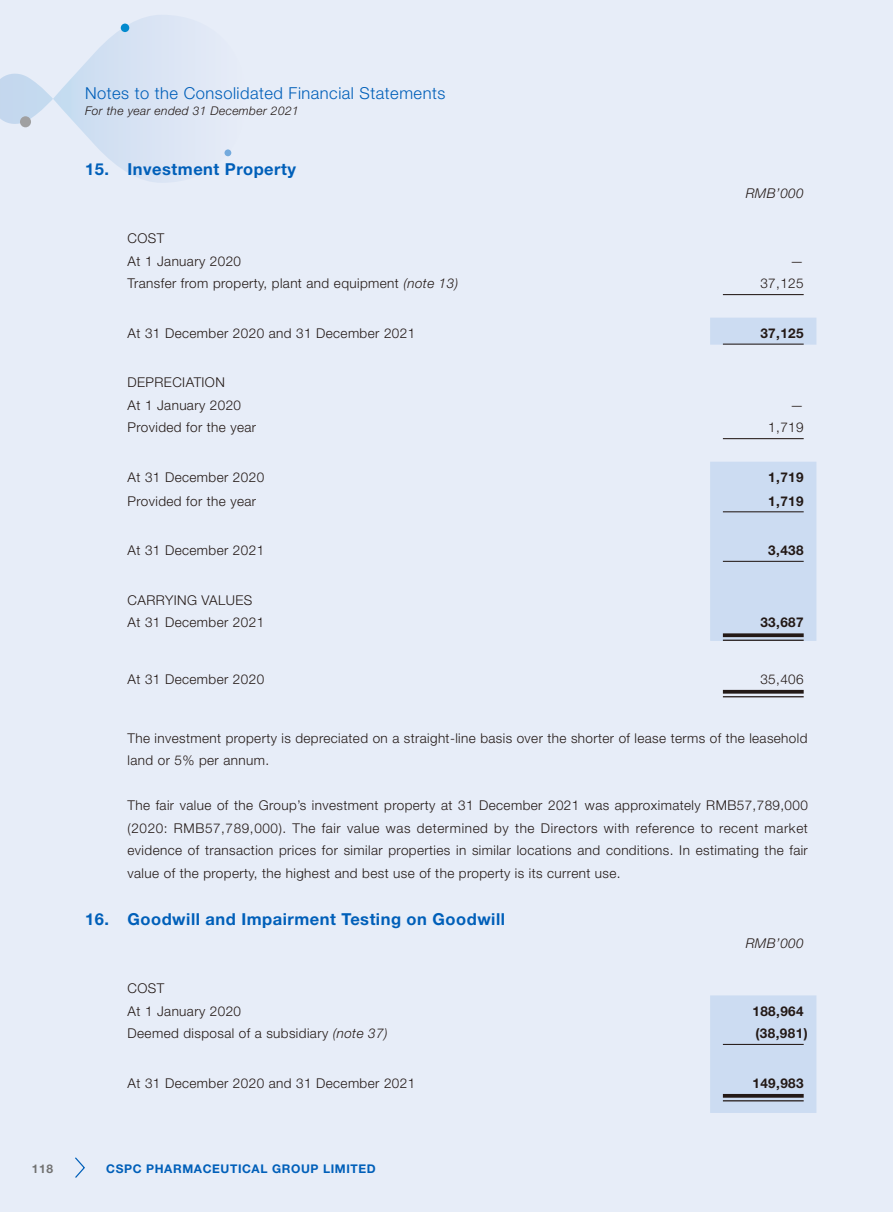
<style>
.page{position:relative;width:893px;height:1212px;background:#fff}
.page>*{position:absolute;margin:0;border:0;box-sizing:border-box;transform-origin:0 0}
.t1{font:700 16.5px "Helvetica Neue LT Std";letter-spacing:.03em;color:#005fb9}
.t2{font:300 16.5px "Helvetica Neue LT Std";letter-spacing:.03em;color:#005fb9}
.t3{font:300 13.5px/22.5px "Helvetica Neue LT Std";letter-spacing:.03em;color:#231916}
.t4{font:700 13.5px "Helvetica Neue LT Std";letter-spacing:.03em;color:#231916}
.t5{font:italic 300 13.5px "Helvetica Neue LT Std";letter-spacing:.03em;color:#231916}
.t6{font:700 12px "Helvetica Neue LT Std";letter-spacing:.05em;color:#005fb9}
.t7{font:italic 300 12px "Helvetica Neue LT Std";letter-spacing:.03em;color:#231916}
.t8{font:700 12px "Helvetica Neue LT Std";color:#727272}
.s1{font-style:italic}
</style>
<div class="page">
<div style="left:0;top:0;width:892px;height:1212px;background:#e7edf8"></div>
<svg style="left:0;top:15px;width:232px;height:168px"></svg>
<div style="left:121px;top:24px;width:8px;height:8px;background:#038ace;border-radius:50%"></div>
<div style="left:225px;top:149px;width:6px;height:7px;background:#74aadd;border-radius:50%"></div>
<div style="left:20px;top:116px;width:11px;height:11px;background:#a0a0a1;border-radius:50%"></div>
<svg style="left:75px;top:1157px;width:10px;height:21px"></svg>
<svg style="left:710px;top:318px;width:106px;height:323px"></svg>
<hr style="left:723px;top:294px;width:81px;height:1px;background:#231916">
<hr style="left:723px;top:344px;width:81px;height:1px;background:#231916">
<hr style="left:723px;top:438px;width:81px;height:1px;background:#231916">
<hr style="left:723px;top:511px;width:81px;height:1px;background:#231916">
<hr style="left:723px;top:561px;width:81px;height:1px;background:#231916">
<svg style="left:723px;top:633px;width:81px;height:4px"></svg>
<hr style="left:723px;top:640px;width:81px;height:1px;background:#231916">
<svg style="left:723px;top:690px;width:81px;height:4px"></svg>
<hr style="left:723px;top:696px;width:81px;height:1px;background:#231916">
<div style="left:710px;top:995px;width:106px;height:118px;background:#ccdcf2"></div>
<hr style="left:723px;top:1044px;width:81px;height:1px;background:#231916">
<svg style="left:723px;top:1094px;width:81px;height:4px"></svg>
<hr style="left:723px;top:1100px;width:81px;height:1px;background:#231916">
<p class="t2" style="left:85px;top:83px;width:362px">Notes to the Consolidated Financial Statements</p>
<p class="t7" style="left:85px;top:103px;width:215px">For the year ended 31 December 2021</p>
<p class="t1" style="left:85px;top:159px;width:212px">15. Investment Property</p>
<p class="t3" style="left:128px;top:227px;width:115px">COST<br>At 1 January 2020</p>
<p class="t5" style="left:746px;top:185px;width:59px">RMB’000</p>
<p class="t3" style="left:790px;top:249px;width:15px">—</p>
<p class="t3" style="left:128px;top:272px;width:332px">Transfer from property, plant and equipment <span class="s1">(note 13)</span></p>
<p class="t3" style="left:760px;top:272px;width:45px">37,125</p>
<p class="t3" style="left:128px;top:321px;width:289px">At 31 December 2020 and 31 December 2021</p>
<p class="t4" style="left:760px;top:325px;width:45px">37,125</p>
<p class="t3" style="left:128px;top:371px;width:115px">DEPRECIATION<br>At 1 January 2020</p>
<p class="t3" style="left:790px;top:393px;width:15px">—</p>
<p class="t3" style="left:128px;top:416px;width:130px">Provided for the year</p>
<p class="t3" style="left:768px;top:416px;width:37px">1,719</p>
<p class="t3" style="left:128px;top:465px;width:138px">At 31 December 2020</p>
<p class="t4" style="left:768px;top:469px;width:37px">1,719</p>
<p class="t3" style="left:128px;top:489px;width:130px">Provided for the year</p>
<p class="t4" style="left:768px;top:492px;width:37px">1,719</p>
<p class="t3" style="left:128px;top:539px;width:138px">At 31 December 2021</p>
<p class="t4" style="left:768px;top:542px;width:37px">3,438</p>
<p class="t3" style="left:128px;top:588px;width:138px">CARRYING VALUES<br>At 31 December 2021</p>
<p class="t4" style="left:760px;top:614px;width:45px">33,687</p>
<p class="t3" style="left:128px;top:667px;width:138px">At 31 December 2020</p>
<p class="t3" style="left:760px;top:667px;width:45px">35,406</p>
<p class="t3" style="left:128px;top:726px;width:681px">The investment property is depreciated on a straight-line basis over the shorter of lease terms of the leasehold land or 5% per annum.</p>
<p class="t3" style="left:128px;top:794px;width:682px;text-align:justify">The fair value of the Group’s investment property at 31 December 2021 was approximately RMB57,789,000 (2020: RMB57,789,000). The fair value was determined by the Directors with reference to recent market evidence of transaction prices for similar properties in similar locations and conditions. In estimating the fair value of the property, the highest and best use of the property is its current use.</p>
<p class="t1" style="left:85px;top:909px;width:421px">16. Goodwill and Impairment Testing on Goodwill</p>
<p class="t5" style="left:746px;top:935px;width:59px">RMB’000</p>
<p class="t3" style="left:128px;top:977px;width:115px">COST<br>At 1 January 2020</p>
<p class="t4" style="left:752px;top:1002px;width:53px">188,964</p>
<p class="t3" style="left:128px;top:1022px;width:261px">Deemed disposal of a subsidiary <span class="s1">(note 37)</span></p>
<p class="t4" style="left:756px;top:1025px;width:54px">(38,981)</p>
<p class="t3" style="left:128px;top:1071px;width:289px">At 31 December 2020 and 31 December 2021</p>
<p class="t4" style="left:752px;top:1074px;width:53px">149,983</p>
<p class="t8" style="left:32px;top:1162px;width:23px">118</p>
<p class="t6" style="left:106px;top:1162px;width:271px">CSPC PHARMACEUTICAL GROUP LIMITED</p>
</div>
